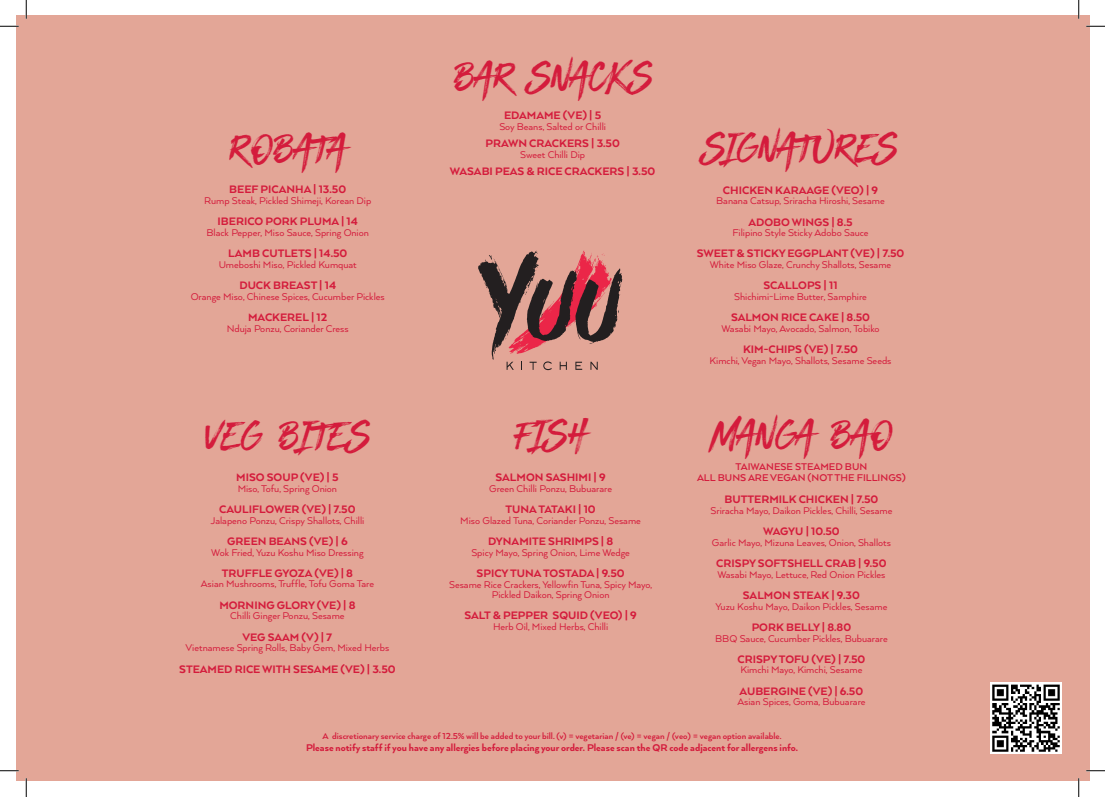
<style>
.page{position:relative;width:1105px;height:797px;background:#fff}
.page>*{position:absolute;margin:0;border:0;box-sizing:border-box;transform-origin:0 0}
.t1{font:43.75px "BLACKHAWK";color:#d41c3c}
.t2{font:800 12.5px "Arquitecta";color:#d41c3c}
.t3{font:11.25px/10.6px "Arquitecta";color:#d41c3c;text-align:center}
.t4{font:800 11.25px "Arquitecta";color:#d41c3c}
.t5{font:700 11.25px "Arquitecta";color:#d41c3c}
.t6{font:700 10px "Arquitecta";color:#d41c3c}
</style>
<div class="page">
<div style="left:16px;top:16px;width:1073px;height:765px;background:#e3a697"></div>
<svg style="left:478px;top:250px;width:144px;height:120px"></svg>
<img style="left:991px;top:683px;width:71px;height:71px">
<svg style="left:0;top:25px;width:19px;height:2px"></svg>
<svg style="left:1086px;top:25px;width:19px;height:2px"></svg>
<svg style="left:0;top:770px;width:19px;height:1px"></svg>
<svg style="left:1086px;top:770px;width:19px;height:1px"></svg>
<svg style="left:25px;top:0;width:2px;height:19px"></svg>
<svg style="left:25px;top:778px;width:2px;height:19px"></svg>
<svg style="left:1078px;top:0;width:1px;height:19px"></svg>
<svg style="left:1078px;top:778px;width:1px;height:19px"></svg>
<p class="t1" style="left:229px;top:122px;width:118px">ROBATA</p>
<p class="t2" style="left:229px;top:182px;width:118px">BEEF PICANHA | 13.50</p>
<p class="t3" style="left:204px;top:195px;width:168px">Rump Steak, Pickled Shimeji, Korean Dip</p>
<p class="t2" style="left:218px;top:214px;width:142px">IBERICO PORK PLUMA | 14</p>
<p class="t3" style="left:207px;top:227px;width:164px">Black Pepper, Miso Sauce, Spring Onion</p>
<p class="t2" style="left:228px;top:246px;width:121px">LAMB CUTLETS | 14.50</p>
<p class="t3" style="left:219px;top:259px;width:140px">Umeboshi Miso, Pickled Kumquat</p>
<p class="t2" style="left:239px;top:277px;width:98px">DUCK BREAST | 14</p>
<p class="t3" style="left:191px;top:290px;width:196px">Orange Miso, Chinese Spices, Cucumber Pickles</p>
<p class="t2" style="left:248px;top:309px;width:81px">MACKEREL | 12</p>
<p class="t3" style="left:227px;top:322px;width:123px">Nduja Ponzu, Coriander Cress</p>
<p class="t1" style="left:204px;top:409px;width:168px">VEG BITES</p>
<p class="t2" style="left:236px;top:469px;width:104px">MISO SOUP (VE) | 5</p>
<p class="t3" style="left:238px;top:482px;width:101px">Miso, Tofu, Spring Onion</p>
<p class="t2" style="left:219px;top:501px;width:138px">CAULIFLOWER (VE) | 7.50</p>
<p class="t3" style="left:210px;top:514px;width:155px">Jalapeno Ponzu, Crispy Shallots, Chilli</p>
<p class="t2" style="left:227px;top:533px;width:122px">GREEN BEANS (VE) | 6</p>
<p class="t3" style="left:211px;top:546px;width:154px">Wok Fried, Yuzu Koshu Miso Dressing</p>
<p class="t2" style="left:222px;top:565px;width:133px">TRUFFLE GYOZA (VE) | 8</p>
<p class="t3" style="left:201px;top:578px;width:175px">Asian Mushrooms, Truffle, Tofu Goma Tare</p>
<p class="t2" style="left:219px;top:597px;width:138px">MORNING GLORY (VE) | 8</p>
<p class="t3" style="left:230px;top:610px;width:116px">Chilli Ginger Ponzu, Sesame</p>
<p class="t2" style="left:243px;top:629px;width:91px">VEG SAAM (V) | 7</p>
<p class="t3" style="left:186px;top:642px;width:205px">Vietnamese Spring Rolls, Baby Gem, Mixed Herbs</p>
<p class="t2" style="left:179px;top:661px;width:218px">STEAMED RICE WITH SESAME (VE) | 3.50</p>
<p class="t1" style="left:452px;top:51px;width:202px">BAR SNACKS</p>
<p class="t2" style="left:504px;top:108px;width:99px">EDAMAME (VE) | 5</p>
<p class="t3" style="left:499px;top:121px;width:108px">Soy Beans, Salted or Chilli</p>
<p class="t2" style="left:485px;top:136px;width:136px">PRAWN CRACKERS | 3.50</p>
<p class="t3" style="left:520px;top:149px;width:66px">Sweet Chilli Dip</p>
<p class="t2" style="left:450px;top:164px;width:207px">WASABI PEAS &amp; RICE CRACKERS | 3.50</p>
<p class="t1" style="left:515px;top:408px;width:73px">FISH</p>
<p class="t2" style="left:496px;top:469px;width:112px">SALMON SASHIMI | 9</p>
<p class="t3" style="left:489px;top:483px;width:124px">Green Chilli Ponzu, Bubuarare</p>
<p class="t2" style="left:505px;top:501px;width:92px">TUNA TATAKI | 10</p>
<p class="t3" style="left:460px;top:514px;width:182px">Miso Glazed Tuna, Coriander Ponzu, Sesame</p>
<p class="t2" style="left:488px;top:533px;width:127px">DYNAMITE SHRIMPS | 8</p>
<p class="t3" style="left:471px;top:546px;width:160px">Spicy Mayo, Spring Onion, Lime Wedge</p>
<p class="t2" style="left:477px;top:565px;width:150px">SPICY TUNA TOSTADA | 9.50</p>
<p class="t3" style="left:449px;top:578px;width:205px">Sesame Rice Crackers, Yellowfin Tuna, Spicy Mayo,<br>Pickled Daikon, Spring Onion</p>
<p class="t2" style="left:464px;top:608px;width:174px">SALT &amp; PEPPER SQUID (VEO) | 9</p>
<p class="t3" style="left:493px;top:621px;width:117px">Herb Oil, Mixed Herbs, Chilli</p>
<p class="t1" style="left:703px;top:121px;width:196px">SIGNATURES</p>
<p class="t2" style="left:723px;top:182px;width:157px">CHICKEN KARAAGE (VEO) | 9</p>
<p class="t3" style="left:716px;top:195px;width:170px">Banana Catsup, Sriracha Hiroshi, Sesame</p>
<p class="t2" style="left:748px;top:214px;width:106px">ADOBO WINGS | 8.5</p>
<p class="t3" style="left:732px;top:227px;width:138px">Filipino Style Sticky Adobo Sauce</p>
<p class="t2" style="left:697px;top:246px;width:209px">SWEET &amp; STICKY EGGPLANT (VE) | 7.50</p>
<p class="t3" style="left:710px;top:259px;width:183px">White Miso Glaze, Crunchy Shallots, Sesame</p>
<p class="t2" style="left:763px;top:278px;width:76px">SCALLOPS | 11</p>
<p class="t3" style="left:734px;top:291px;width:134px">Shichimi-Lime Butter, Samphire</p>
<p class="t2" style="left:731px;top:309px;width:141px">SALMON RICE CAKE | 8.50</p>
<p class="t3" style="left:721px;top:323px;width:159px">Wasabi Mayo, Avocado, Salmon, Tobiko</p>
<p class="t2" style="left:743px;top:341px;width:116px">KIM-CHIPS (VE) | 7.50</p>
<p class="t3" style="left:710px;top:354px;width:183px">Kimchi, Vegan Mayo, Shallots, Sesame Seeds</p>
<p class="t1" style="left:711px;top:408px;width:181px">MANGA BAO</p>
<p class="t5" style="left:735px;top:460px;width:133px">TAIWANESE STEAMED BUN</p>
<p class="t5" style="left:697px;top:471px;width:210px">ALL BUNS ARE VEGAN (NOT THE FILLINGS)</p>
<p class="t2" style="left:724px;top:492px;width:155px">BUTTERMILK CHICKEN | 7.50</p>
<p class="t3" style="left:710px;top:505px;width:183px">Sriracha Mayo, Daikon Pickles, Chilli, Sesame</p>
<p class="t2" style="left:763px;top:523px;width:78px">WAGYU | 10.50</p>
<p class="t3" style="left:712px;top:536px;width:180px">Garlic Mayo, Mizuna Leaves, Onion, Shallots</p>
<p class="t2" style="left:716px;top:555px;width:172px">CRISPY SOFTSHELL CRAB | 9.50</p>
<p class="t3" style="left:717px;top:568px;width:170px">Wasabi Mayo, Lettuce, Red Onion Pickles</p>
<p class="t2" style="left:743px;top:587px;width:118px">SALMON STEAK | 9.30</p>
<p class="t3" style="left:715px;top:600px;width:173px">Yuzu Koshu Mayo, Daikon Pickles, Sesame</p>
<p class="t2" style="left:752px;top:619px;width:101px">PORK BELLY | 8.80</p>
<p class="t3" style="left:715px;top:632px;width:174px">BBQ Sauce, Cucumber Pickles, Bubuarare</p>
<p class="t2" style="left:737px;top:651px;width:129px">CRISPY TOFU (VE) | 7.50</p>
<p class="t3" style="left:740px;top:664px;width:123px">Kimchi Mayo, Kimchi, Sesame</p>
<p class="t2" style="left:740px;top:683px;width:125px">AUBERGINE (VE) | 6.50</p>
<p class="t3" style="left:737px;top:696px;width:130px">Asian Spices, Goma, Bubuarare</p>
<p class="t6" style="left:323px;top:729px;width:460px">A discretionary service charge of 12.5% will be added to your bill. (v) = vegetarian / (ve) = vegan / (veo) = vegan option available.</p>
<p class="t4" style="left:306px;top:741px;width:493px">Please notify staff if you have any allergies before placing your order. Please scan the QR code adjacent for allergens info.</p>
</div>
